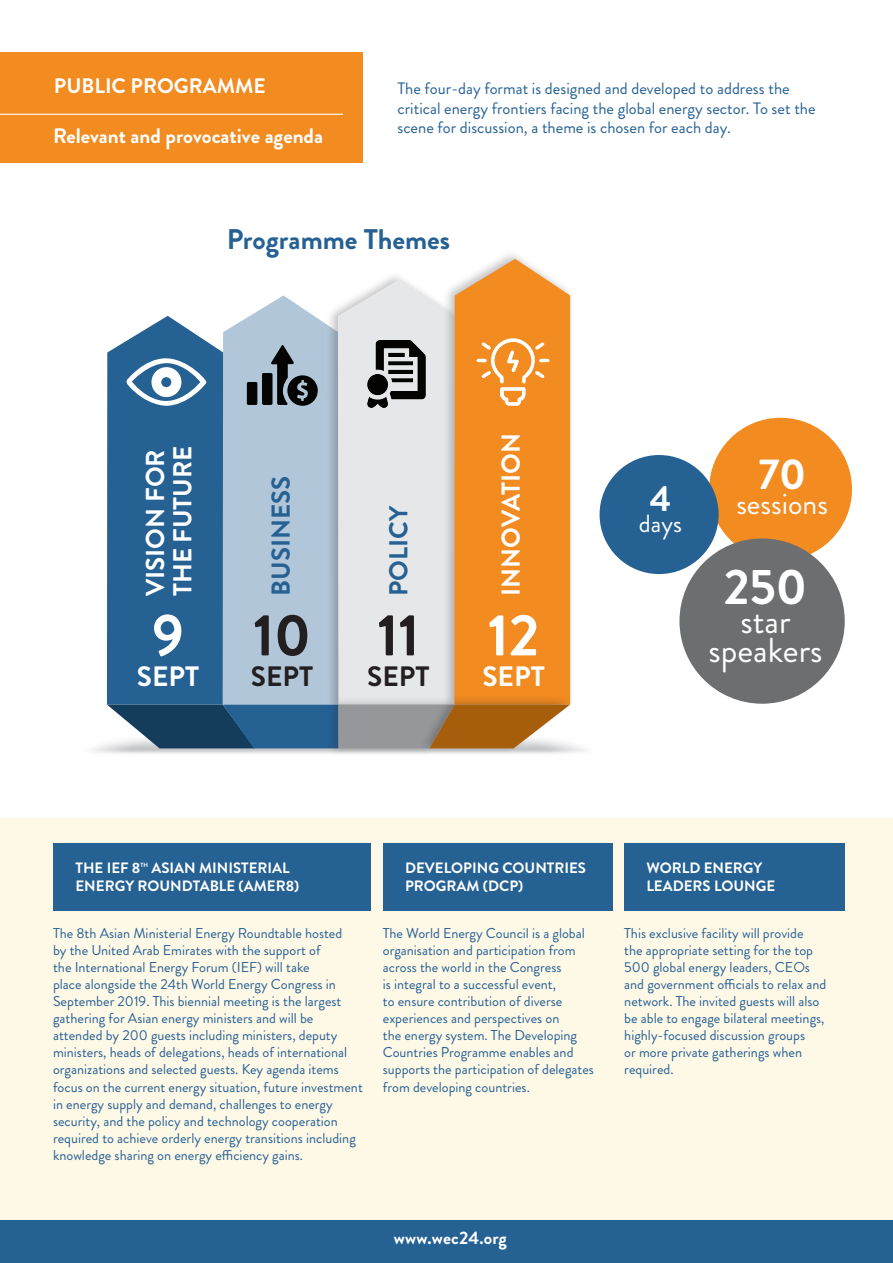
<style>
.page{position:relative;width:893px;height:1263px;background:#fff}
.page>*{position:absolute;margin:0;border:0;box-sizing:border-box;transform-origin:0 0}
.t1{font:700 58.8px "Brandon Grotesque";color:#231f20}
.t2{font:700 58.8px "Brandon Grotesque";color:#fff}
.t3{font:700 49.95px "Brandon Grotesque";color:#fff}
.t4{font:700 43.2px "Brandon Grotesque";color:#fff}
.t5{font:700 36px "Brandon Grotesque";color:#fff}
.t6{font:34.65px/29.1px "Brandon Grotesque";color:#fff;text-align:center}
.t7{font:29.85px "Brandon Grotesque";color:#fff}
.t8{font:700 28.35px "Brandon Grotesque";color:#266194}
.t9{font:700 28.05px "Brandon Grotesque";color:#fff}
.t10{font:700 28.05px "Brandon Grotesque";color:#231f20}
.t11{font:700 25.95px/27.2px "Brandon Grotesque";color:#fff}
.t12{font:700 25.95px "Brandon Grotesque";color:#266194}
.t13{font:24.9px "Brandon Grotesque";color:#fff}
.t14{font:700 21px "Brandon Grotesque";color:#fff}
.t15{font:700 18px "Brandon Grotesque";letter-spacing:.01em;color:#fff}
.t16{font:16.5px/19.8px "Brandon Grotesque";color:#266194}
.t17{font:700 15px/18px "Brandon Grotesque";color:#fff}
.t18{font:14.25px/17.1px "Brandon Grotesque";color:#266194}
.t19{font:700 6px "Brandon Grotesque";color:#fff}
</style>
<div class="page">
<img style="left:92px;top:744px;width:493px;height:10px">
<div style="left:0;top:818px;width:893px;height:402px;background:#fef8e7"></div>
<div style="left:0;top:1220px;width:893px;height:43px;background:#266194"></div>
<div style="left:0;top:53px;width:363px;height:110px;background:#f28b20"></div>
<hr style="left:0;top:114px;width:343px;height:1px;background:#fff">
<div style="left:53px;top:843px;width:318px;height:67px;background:#266194"></div>
<div style="left:383px;top:843px;width:229px;height:67px;background:#266194"></div>
<div style="left:624px;top:843px;width:221px;height:67px;background:#266194"></div>
<svg style="left:250px;top:295px;width:64px;height:21px"></svg>
<svg style="left:338px;top:279px;width:104px;height:37px;fill:#e6e7e9"></svg>
<div style="left:326px;top:696px;width:131px;height:60px;background:#231f20;opacity:.26"></div>
<div style="left:442px;top:249px;width:133px;height:461px;background:#231f20;opacity:.26"></div>
<svg style="left:454px;top:259px;width:116px;height:57px;fill:#f28b20"></svg>
<div style="left:417px;top:694px;width:155px;height:61px;background:#231f20;opacity:.26"></div>
<svg style="left:107px;top:316px;width:463px;height:432px;background:#a5a097"></svg>
<img style="left:363px;top:341px;width:67px;height:67px">
<div style="left:709px;top:418px;width:143px;height:143px;background:#f28b20;border-radius:50%"></div>
<div style="left:600px;top:455px;width:119px;height:119px;background:#266194;border-radius:50%"></div>
<div style="left:679px;top:538px;width:166px;height:166px;background:#6d6e70;border-radius:50%"></div>
<h3 class="t14" style="left:54px;top:71px;width:213px">PUBLIC PROGRAMME</h3>
<h3 class="t14" style="left:53px;top:121px;width:271px">Relevant and provocative agenda</h3>
<p class="t16" style="left:397px;top:79px;width:420px">The four-day format is designed and developed to address the critical energy frontiers facing the global energy sector. To set the scene for discussion, a theme is chosen for each day.</p>
<h3 class="t8" style="left:227px;top:219px;width:225px">Programme Themes</h3>
<h3 class="t11" style="left:142px;top:596px;width:152px;rotate:-90deg">VISION FOR<br>THE FUTURE</h3>
<h1 class="t2" style="left:152px;top:594px;width:33px">9</h1>
<h3 class="t9" style="left:137px;top:657px;width:64px">SEPT</h3>
<h3 class="t12" style="left:263px;top:596px;width:122px;rotate:-90deg">BUSINESS</h3>
<h1 class="t1" style="left:253px;top:594px;width:59px">10</h1>
<h3 class="t10" style="left:251px;top:657px;width:64px">SEPT</h3>
<h3 class="t12" style="left:380px;top:596px;width:92px;rotate:-90deg">POLICY</h3>
<h1 class="t1" style="left:377px;top:594px;width:44px">11</h1>
<h3 class="t10" style="left:367px;top:657px;width:64px">SEPT</h3>
<h3 class="t11" style="left:498px;top:596px;width:164px;rotate:-90deg">INNOVATION</h3>
<h1 class="t2" style="left:488px;top:594px;width:53px">12</h1>
<h3 class="t9" style="left:482px;top:657px;width:64px">SEPT</h3>
<h3 class="t4" style="left:758px;top:443px;width:49px">70</h3>
<h3 class="t5" style="left:650px;top:473px;width:23px">4</h3>
<h3 class="t7" style="left:736px;top:483px;width:93px">sessions</h3>
<h3 class="t13" style="left:639px;top:506px;width:44px">days</h3>
<h2 class="t3" style="left:724px;top:552px;width:85px">250</h2>
<h3 class="t6" style="left:708px;top:607px;width:116px">star speakers</h3>
<p class="t17" style="left:75px;top:859px;width:225px;text-indent:76px">ASIAN MINISTERIAL<br>ENERGY ROUNDTABLE (AMER8)</p>
<p class="t17" style="left:405px;top:859px;width:183px">DEVELOPING COUNTRIES<br>PROGRAM (DCP)</p>
<p class="t17" style="left:646px;top:859px;width:131px">WORLD ENERGY<br>LEADERS LOUNGE</p>
<p class="t18" style="left:53px;top:924px;width:311px">The 8th Asian Ministerial Energy Roundtable hosted<br>by the United Arab Emirates with the support of<br>the International Energy Forum (IEF) will take<br>place alongside the 24th World Energy Congress in September 2019. This biennial meeting is the largest gathering for Asian energy ministers and will be attended by 200 guests including ministers, deputy ministers, heads of delegations, heads of international organizations and selected guests. Key agenda items focus on the current energy situation, future investment in energy supply and demand, challenges to energy security, and the policy and technology cooperation required to achieve orderly energy transitions including knowledge sharing on energy efficiency gains.</p>
<p class="t18" style="left:383px;top:924px;width:213px">The World Energy Council is a global organisation and participation from across the world in the Congress<br>is integral to a successful event,<br>to ensure contribution of diverse experiences and perspectives on<br>the energy system. The Developing Countries Programme enables and supports the participation of delegates from developing countries.</p>
<p class="t18" style="left:624px;top:924px;width:204px">This exclusive facility will provide<br>the appropriate setting for the top<br>500 global energy leaders, CEOs and government officials to relax and network. The invited guests will also be able to engage bilateral meetings, highly-focused discussion groups<br>or more private gatherings when required.</p>
<p class="t17" style="left:76px;top:859px;width:66px">THE IEF 8</p>
<p class="t19" style="left:140px;top:861px;width:9px">TH</p>
<p class="t15" style="left:394px;top:1225px;width:114px">www.wec24.org</p>
</div>
